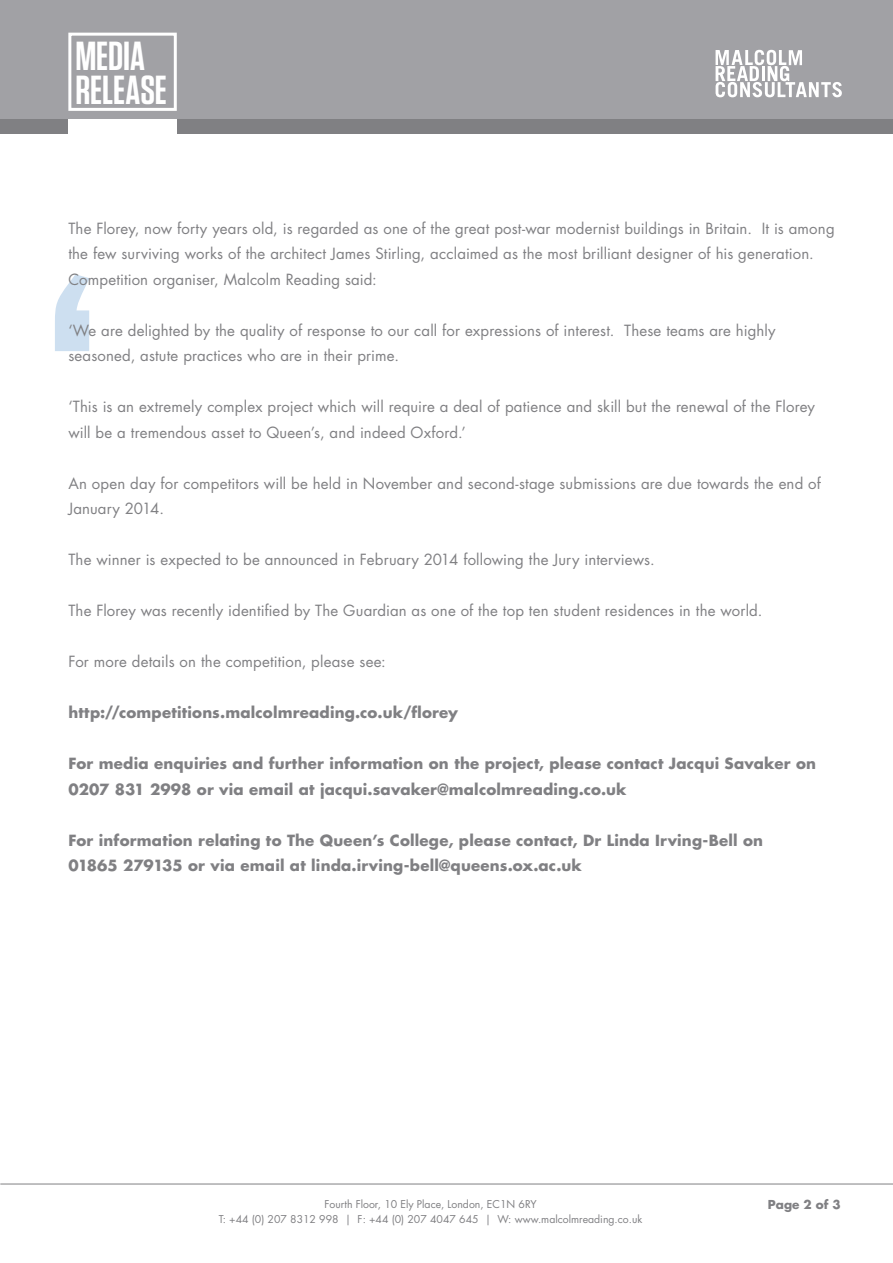
<style>
.page{position:relative;width:893px;height:1263px;background:#fff}
.page>*{position:absolute;margin:0;border:0;box-sizing:border-box;transform-origin:0 0}
.t1{font:700 264px "Tungsten";color:#cddff0}
.t2{font:600 40.5px "Tungsten";letter-spacing:-.005em;color:#fff}
.t3{font:15px/25.5px "Futura Std";letter-spacing:.01em;color:#808083}
.t4{font:700 15px/25.5px "Futura Std";letter-spacing:.015em;color:#808083}
.t5{font:700 12px "Futura Std";color:#808083}
.t6{font:10.5px "Futura Std";color:#808083}
</style>
<div class="page">
<hr style="left:0;top:1184px;width:893px;height:1px;background:#808083">
<div style="left:0;top:0;width:893px;height:132px;background:#a1a1a5"></div>
<svg style="left:716px;top:50px;width:126px;height:47px"></svg>
<div style="left:68px;top:33px;width:109px;height:78px;border:3px solid #fff"></div>
<div style="left:0;top:119px;width:893px;height:14px;background:#808083"></div>
<div style="left:68px;top:119px;width:109px;height:22px;background:#fff"></div>
<p class="t2" style="left:75px;top:35px;width:71px">MEDIA</p>
<p class="t2" style="left:75px;top:69px;width:93px">RELEASE</p>
<p class="t3" style="left:68px;top:215px;width:768px">The Florey, now forty years old, is regarded as one of the great post-war modernist buildings in Britain. It is among the few surviving works of the architect James Stirling, acclaimed as the most brilliant designer of his generation.</p>
<p class="t3" style="left:68px;top:266px;width:310px">Competition organiser, Malcolm Reading said:</p>
<p class="t3" style="left:68px;top:317px;width:709px">‘We are delighted by the quality of response to our call for expressions of interest. These teams are highly seasoned, astute practices who are in their prime.</p>
<p class="t3" style="left:68px;top:394px;width:748px">‘This is an extremely complex project which will require a deal of patience and skill but the renewal of the Florey will be a tremendous asset to Queen’s, and indeed Oxford.’</p>
<p class="t3" style="left:68px;top:470px;width:754px">An open day for competitors will be held in November and second-stage submissions are due towards the end of<br>January 2014.</p>
<p class="t3" style="left:68px;top:547px;width:588px">The winner is expected to be announced in February 2014 following the Jury interviews.</p>
<p class="t3" style="left:68px;top:598px;width:696px">The Florey was recently identified by The Guardian as one of the top ten student residences in the world.</p>
<p class="t3" style="left:68px;top:649px;width:319px">For more details on the competition, please see:</p>
<p class="t4" style="left:68px;top:699px;width:391px">http://competitions.malcolmreading.co.uk/florey</p>
<p class="t4" style="left:68px;top:750px;width:749px">For media enquiries and further information on the project, please contact Jacqui Savaker on<br>0207 831 2998 or via email at jacqui.savaker@malcolmreading.co.uk</p>
<p class="t4" style="left:68px;top:827px;width:696px">For information relating to The Queen’s College, please contact, Dr Linda Irving-Bell on</p>
<p class="t4" style="left:68px;top:852px;width:515px">01865 279135 or via email at linda.irving-bell@queens.ox.ac.uk</p>
<p class="t1" style="left:51px;top:228px;width:45px">‘</p>
<p class="t6" style="left:324px;top:1197px;width:214px">Fourth Floor, 10 Ely Place, London, EC1N 6RY</p>
<p class="t6" style="left:219px;top:1212px;width:425px">T: +44 (0) 207 8312 998 | F: +44 (0) 207 4047 645 | W: www.malcolmreading.co.uk</p>
<p class="t5" style="left:768px;top:1196px;width:74px">Page 2 of 3</p>
</div>
